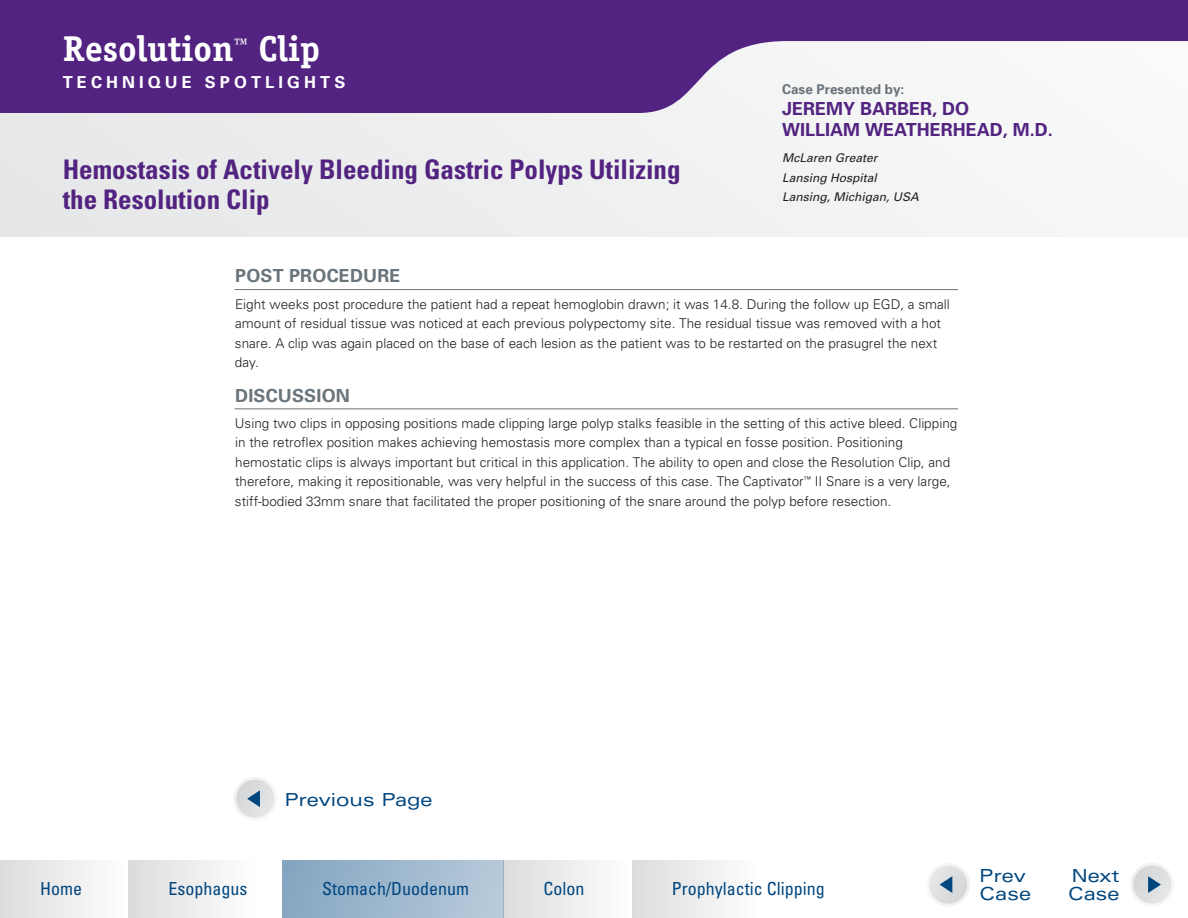
<style>
.page{position:relative;width:1188px;height:918px;background:#fff}
.page>*{position:absolute;margin:0;border:0;box-sizing:border-box;transform-origin:0 0}
.t1{font:700 36px "Officina Serif";color:#fff}
.t2{font:700 condensed 27px/30px "Univers LT Std";color:#522380}
.t3{font:condensed 18px "Univers LT Std";color:#00467f}
.t4{font:700 18px/21px "Univers";color:#522380}
.t5{font:expanded 18px/18px "Univers";color:#00467f}
.t6{font:700 18px "Univers";letter-spacing:.01em;color:#6a747b}
.t7{font:700 16.5px "Univers";letter-spacing:.25em;color:#fff}
.t8{font:300 13.5px/19.5px "Univers";color:#231f20}
.t9{font:700 13.5px "Univers";color:#6a747b}
.t10{font:italic 12px/19.5px "Univers";color:#231f20}
</style>
<div class="page">
<div style="left:0;top:0;width:1188px;height:237px;background:#eff0f0"></div>
<svg style="left:0;top:0;width:1188px;height:113px;fill:#522380"></svg>
<hr style="left:235px;top:289px;width:723px;height:1px;background:#6a747b">
<hr style="left:235px;top:408px;width:723px;height:1px;background:#6a747b">
<div style="left:1130px;top:863px;width:44px;height:44px;background:linear-gradient(to bottom,#edeeee,#f8f8f8);border-radius:50%"></div>
<div style="left:926px;top:863px;width:44px;height:44px;background:#f3f4f4;border-radius:50%"></div>
<div style="left:1133px;top:866px;width:38px;height:38px;background:#dbddde;border-radius:50%"></div>
<div style="left:929px;top:866px;width:38px;height:38px;background:#dcdede;border-radius:50%"></div>
<div style="left:0;top:860px;width:128px;height:58px;background:linear-gradient(to right,#dcdcdc,#fefefe)"></div>
<div style="left:503px;top:860px;width:129px;height:58px;background:linear-gradient(to right,#dcdcdc,#fefeff)"></div>
<div style="left:128px;top:860px;width:129px;height:58px;background:linear-gradient(to right,#dcdcdc,#fefeff)"></div>
<div style="left:632px;top:860px;width:128px;height:58px;background:linear-gradient(to right,#dcdcdc,#fefefe)"></div>
<div style="left:282px;top:860px;width:221px;height:58px;background:linear-gradient(to right,#84a5c1,#b8cbdb)"></div>
<svg style="left:1148px;top:876px;width:13px;height:17px"></svg>
<svg style="left:940px;top:876px;width:12px;height:17px"></svg>
<div style="left:233px;top:777px;width:44px;height:44px;background:#f3f4f4;border-radius:50%"></div>
<div style="left:236px;top:780px;width:38px;height:38px;background:#dddedf;border-radius:50%"></div>
<svg style="left:247px;top:790px;width:13px;height:17px"></svg>
<h1 class="t1" style="left:63px;top:26px;width:259px">Resolution<sup>™</sup> Clip</h1>
<p class="t7" style="left:63px;top:72px;width:284px">TECHNIQUE SPOTLIGHTS</p>
<h2 class="t2" style="left:63px;top:155px;width:619px">Hemostasis of Actively Bleeding Gastric Polyps Utilizing the Resolution Clip</h2>
<p class="t9" style="left:782px;top:81px;width:124px">Case Presented by:</p>
<h3 class="t4" style="left:782px;top:98px;width:272px">JEREMY BARBER, DO<br>WILLIAM WEATHERHEAD, M.D.</h3>
<p class="t10" style="left:782px;top:148px;width:138px">McLaren Greater<br>Lansing Hospital<br>Lansing, Michigan, USA</p>
<h3 class="t6" style="left:235px;top:265px;width:167px">POST PROCEDURE</h3>
<p class="t8" style="left:235px;top:294px;width:717px">Eight weeks post procedure the patient had a repeat hemoglobin drawn; it was 14.8. During the follow up EGD, a small amount of residual tissue was noticed at each previous polypectomy site. The residual tissue was removed with a hot snare. A clip was again placed on the base of each lesion as the patient was to be restarted on the prasugrel the next day.</p>
<h3 class="t6" style="left:235px;top:384px;width:116px">DISCUSSION</h3>
<p class="t8" style="left:235px;top:413px;width:724px">Using two clips in opposing positions made clipping large polyp stalks feasible in the setting of this active bleed. Clipping in the retroflex position makes achieving hemostasis more complex than a typical en fosse position. Positioning hemostatic clips is always important but critical in this application. The ability to open and close the Resolution Clip, and therefore, making it repositionable, was very helpful in the success of this case. The Captivator<sup>™</sup> II Snare is a very large, stiff-bodied 33mm snare that facilitated the proper positioning of the snare around the polyp before resection.</p>
<h3 class="t5" style="left:284px;top:791px;width:150px">Previous Page</h3>
<h3 class="t5" style="left:979px;top:867px;width:48px">Prev</h3>
<h3 class="t3" style="left:40px;top:877px;width:43px">Home</h3>
<h3 class="t3" style="left:169px;top:877px;width:80px">Esophagus</h3>
<h3 class="t3" style="left:322px;top:877px;width:149px">Stomach/Duodenum</h3>
<h3 class="t3" style="left:543px;top:877px;width:43px">Colon</h3>
<h3 class="t3" style="left:672px;top:877px;width:154px">Prophylactic Clipping</h3>
<h3 class="t5" style="left:979px;top:885px;width:53px">Case</h3>
<h3 class="t5" style="left:1068px;top:867px;width:53px">Next<br>Case</h3>
</div>
